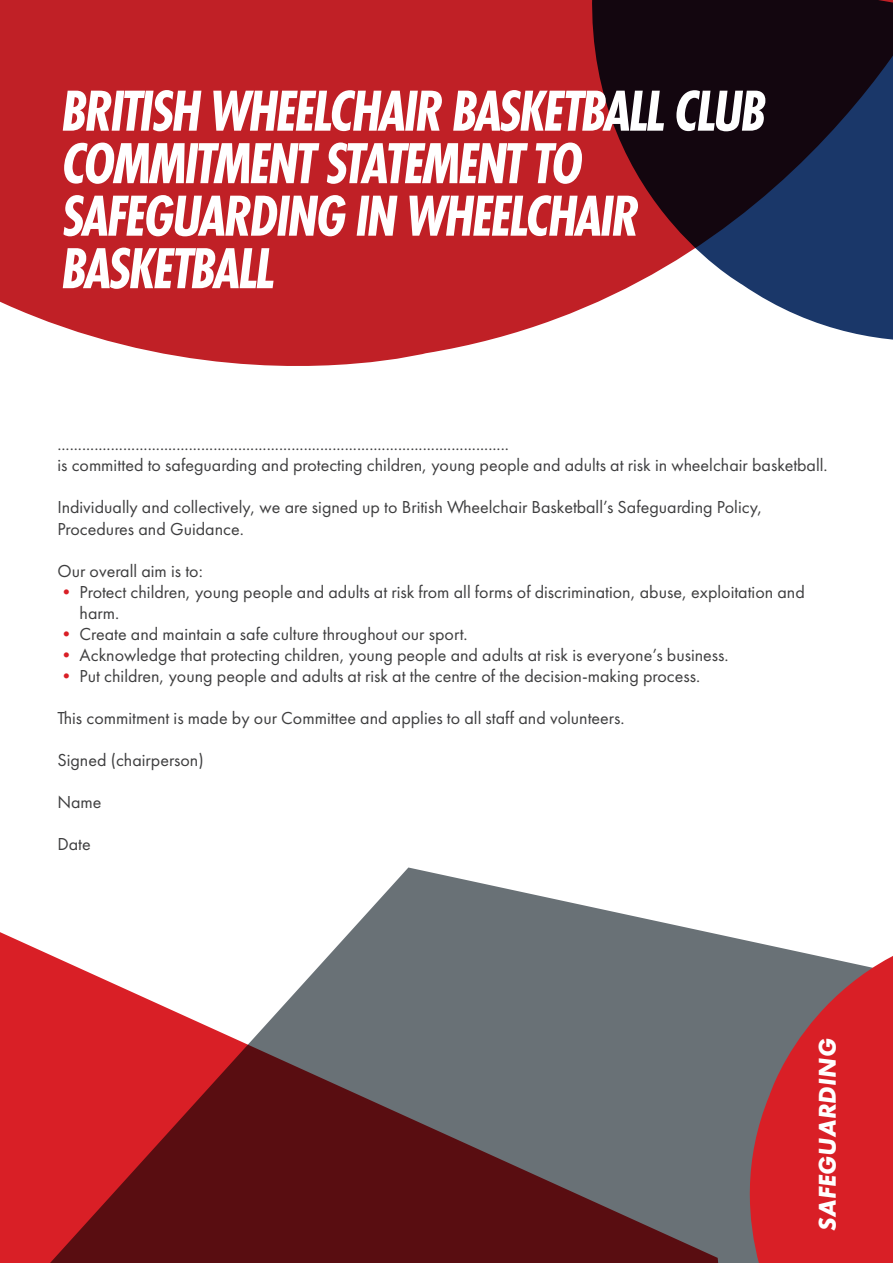
<style>
.page{position:relative;width:893px;height:1263px;background:#fff}
.page>*{position:absolute;margin:0;border:0;box-sizing:border-box;transform-origin:0 0}
.t1{font:italic 700 60px/52.5px "Futura PT Cond";letter-spacing:-.04em;color:#fff}
.t2{font:italic 700 25.2px "Futura PT";letter-spacing:.01em;color:#fff}
.t3{font:18px/21px "Futura PT";color:#3e3e3f}
.s1{color:#d91f26}
</style>
<div class="page">
<svg style="left:0;top:867px;width:715px;height:396px"></svg>
<div style="left:0;top:0;width:566px;height:366px;background:#c02026"></div>
<svg style="left:566px;top:0;width:327px;height:340px;background:#4f3547"></svg>
<svg style="left:715px;top:933px;width:178px;height:330px;background:#b1494f"></svg>
<h1 class="t1" style="left:61px;top:85px;width:706px">BRITISH WHEELCHAIR BASKETBALL CLUB<br>COMMITMENT STATEMENT TO<br>SAFEGUARDING IN WHEELCHAIR<br>BASKETBALL</h1>
<p class="t3" style="left:57px;top:434px;width:772px">..............................................................................................................<br>is committed to safeguarding and protecting children, young people and adults at risk in wheelchair basketball.</p>
<p class="t3" style="left:57px;top:497px;width:707px">Individually and collectively, we are signed up to British Wheelchair Basketball’s Safeguarding Policy,<br>Procedures and Guidance.</p>
<p class="t3" style="left:57px;top:560px;width:147px">Our overall aim is to:</p>
<p class="t3" style="left:80px;top:581px;width:727px;text-indent:-22px"><span class="s1">•</span> Protect children, young people and adults at risk from all forms of discrimination, abuse, exploitation and harm.</p>
<p class="t3" style="left:57px;top:623px;width:412px"><span class="s1">•</span> Create and maintain a safe culture throughout our sport.</p>
<p class="t3" style="left:57px;top:644px;width:673px"><span class="s1">•</span> Acknowledge that protecting children, young people and adults at risk is everyone’s business.</p>
<p class="t3" style="left:57px;top:665px;width:644px"><span class="s1">•</span> Put children, young people and adults at risk at the centre of the decision-making process.</p>
<p class="t3" style="left:57px;top:707px;width:569px">This commitment is made by our Committee and applies to all staff and volunteers.</p>
<p class="t3" style="left:57px;top:749px;width:148px">Signed (chairperson)</p>
<p class="t3" style="left:57px;top:791px;width:46px">Name</p>
<p class="t3" style="left:57px;top:833px;width:35px">Date</p>
<h2 class="t2" style="left:812px;top:1231px;width:194px;rotate:-90deg">SAFEGUARDING</h2>
</div>
